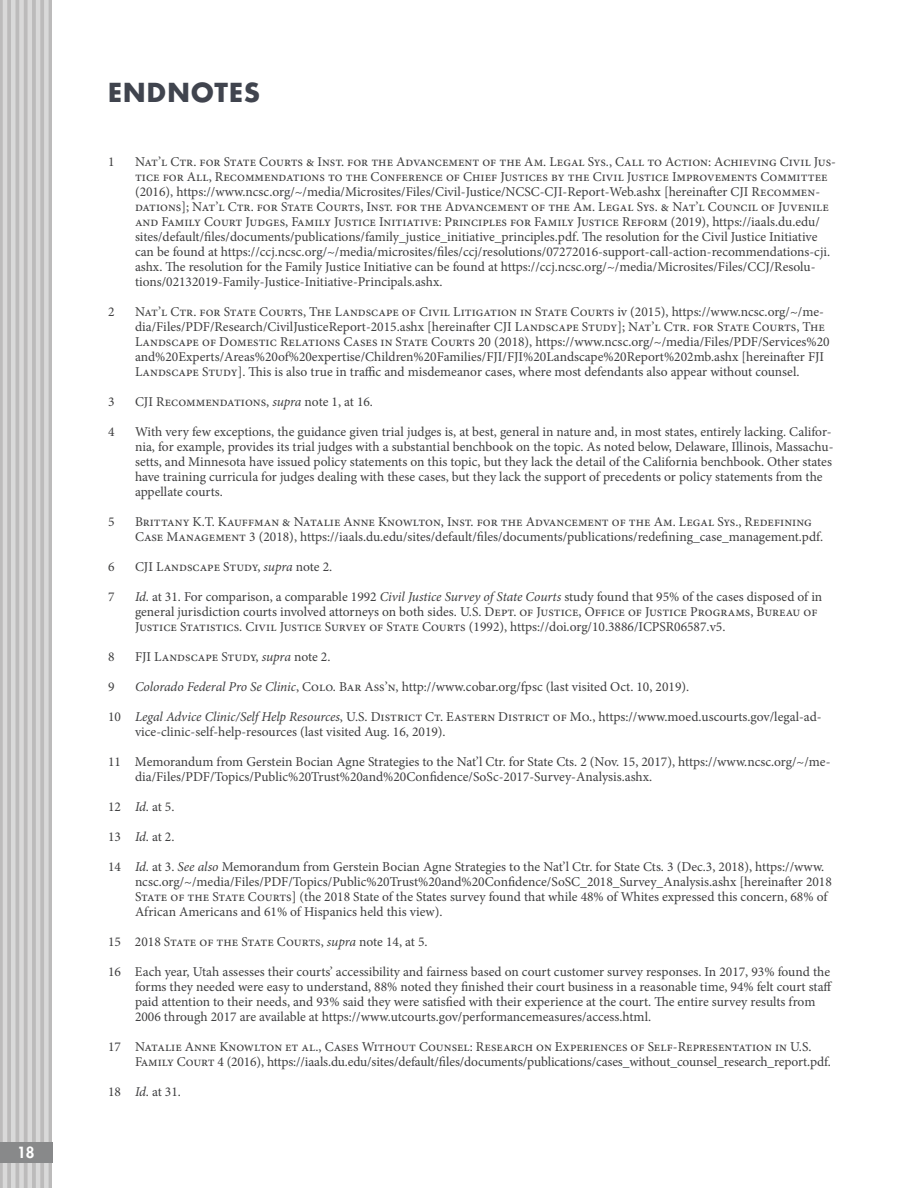
<style>
.page{position:relative;width:918px;height:1188px;background:#fff}
.page>*{position:absolute;margin:0;border:0;box-sizing:border-box;transform-origin:0 0}
.t1{font:700 25.5px "Futura Std";letter-spacing:.045em;color:#40444e}
.t2{font:800 15px "Futura Std";color:#fff}
.End_Notes{font:13.5px/15px "Minion Pro";color:#3e3e3f}
.s1{font-style:italic}
</style>
<div class="page">
<div style="left:0;top:0;width:52px;height:1188px;background:#bcbbbb"></div>
<div style="left:19px;top:0;width:5px;height:1188px;background:#d9d9d9"></div>
<hr style="left:36px;top:0;width:4px;height:1188px;background:#d9d9d9">
<hr style="left:3px;top:0;width:4px;height:1188px;background:#d9d9d9">
<hr style="left:28px;top:0;width:4px;height:1188px;background:#d9d9d9">
<hr style="left:0;top:0;width:1px;height:1188px;background:#fff">
<div style="left:44px;top:0;width:5px;height:1188px;background:#d9d9d9"></div>
<div style="left:11px;top:0;width:5px;height:1188px;background:#d9d9d9"></div>
<div style="left:0;top:1143px;width:52px;height:20px;background:#88898a"></div>
<p class="t2" style="left:17px;top:1143px;width:19px">18</p>
<p class="t1" style="left:108px;top:76px;width:153px">ENDNOTES</p>
<p class="End_Notes" style="left:108px;top:154px;width:8px">1</p>
<p class="End_Notes" style="left:135px;top:154px;width:703px">Nat’l Ctr. for State Courts &amp; Inst. for the Advancement of the Am. Legal Sys., Call to Action: Achieving Civil Jus&shy;tice for All, Recommendations to the Conference of Chief Justices by the Civil Justice Improvements Committee (2016), https://www.ncsc.org/~/media/Microsites/Files/Civil-Justice/NCSC-CJI-Report-Web.ashx [hereinafter CJI Recommen&shy;dations]; Nat’l Ctr. for State Courts, Inst. for the Advancement of the Am. Legal Sys. &amp; Nat’l Council of Juvenile and Family Court Judges, Family Justice Initiative: Principles for Family Justice Reform (2019), https://iaals.du.edu/ sites/default/files/documents/publications/family_justice_initiative_principles.pdf. The resolution for the Civil Justice Initiative can be found at https://ccj.ncsc.org/~/media/microsites/files/ccj/resolutions/07272016-support-call-action-recommendations-cji. ashx. The resolution for the Family Justice Initiative can be found at https://ccj.ncsc.org/~/media/Microsites/Files/CCJ/Resolu&shy;tions/02132019-Family-Justice-Initiative-Principals.ashx.</p>
<p class="End_Notes" style="left:108px;top:304px;width:8px">2</p>
<p class="End_Notes" style="left:135px;top:304px;width:696px">Nat’l Ctr. for State Courts, The Landscape of Civil Litigation in State Courts iv (2015), https://www.ncsc.org/~/me&shy;dia/Files/PDF/Research/CivilJusticeReport-2015.ashx [hereinafter CJI Landscape Study]; Nat’l Ctr. for State Courts, The Landscape of Domestic Relations Cases in State Courts 20 (2018), https://www.ncsc.org/~/media/Files/PDF/Services%20 and%20Experts/Areas%20of%20expertise/Children%20Families/FJI/FJI%20Landscape%20Report%202mb.ashx [hereinafter FJI Landscape Study]. This is also true in traffic and misdemeanor cases, where most defendants also appear without counsel.</p>
<p class="End_Notes" style="left:108px;top:394px;width:8px">3</p>
<p class="End_Notes" style="left:135px;top:394px;width:240px">CJI Recommendations, <span class="s1">supra</span> note 1, at 16.</p>
<p class="End_Notes" style="left:108px;top:424px;width:8px">4</p>
<p class="End_Notes" style="left:135px;top:424px;width:700px">With very few exceptions, the guidance given trial judges is, at best, general in nature and, in most states, entirely lacking. Califor&shy;nia, for example, provides its trial judges with a substantial benchbook on the topic. As noted below, Delaware, Illinois, Massachu&shy;setts, and Minnesota have issued policy statements on this topic, but they lack the detail of the California benchbook. Other states have training curricula for judges dealing with these cases, but they lack the support of precedents or policy statements from the appellate courts.</p>
<p class="End_Notes" style="left:108px;top:514px;width:8px">5</p>
<p class="End_Notes" style="left:135px;top:514px;width:690px">Brittany K.T. Kauffman &amp; Natalie Anne Knowlton, Inst. for the Advancement of the Am. Legal Sys., Redefining<br>Case Management 3 (2018), https://iaals.du.edu/sites/default/files/documents/publications/redefining_case_management.pdf.</p>
<p class="End_Notes" style="left:108px;top:559px;width:8px">6</p>
<p class="End_Notes" style="left:135px;top:559px;width:199px">CJI Landscape Study, <span class="s1">supra</span> note 2.</p>
<p class="End_Notes" style="left:108px;top:589px;width:8px">7</p>
<p class="End_Notes" style="left:135px;top:589px;width:689px"><span class="s1">Id</span>. at 31. For comparison, a comparable 1992 <span class="s1">Civil Justice Survey ofState Courts</span> study found that 95% of the cases disposed of in general jurisdiction courts involved attorneys on both sides. U.S. Dept. of Justice, Office of Justice Programs, Bureau of<br>Justice Statistics. Civil Justice Survey of State Courts (1992), https://doi.org/10.3886/ICPSR06587.v5.</p>
<p class="End_Notes" style="left:108px;top:649px;width:8px">8</p>
<p class="End_Notes" style="left:135px;top:649px;width:197px">FJI Landscape Study, <span class="s1">supra</span> note 2.</p>
<p class="End_Notes" style="left:108px;top:679px;width:8px">9</p>
<p class="End_Notes" style="left:135px;top:679px;width:556px"><span class="s1">Colorado Federal Pro Se Clinic</span>, Colo. Bar Ass’n, http://www.cobar.org/fpsc (last visited Oct. 10, 2019).</p>
<p class="End_Notes" style="left:135px;top:709px;width:688px;text-indent:-27px">10 <span class="s1">Legal Advice Clinic/SelfHelp Resources</span>, U.S. District Ct. Eastern District of Mo., https://www.moed.uscourts.gov/legal-ad&shy;vice-clinic-self-help-resources (last visited Aug. 16, 2019).</p>
<p class="End_Notes" style="left:135px;top:754px;width:697px;text-indent:-27px">11 Memorandum from Gerstein Bocian Agne Strategies to the Nat’l Ctr. for State Cts. 2 (Nov. 15, 2017), https://www.ncsc.org/~/me&shy;dia/Files/PDF/Topics/Public%20Trust%20and%20Confidence/SoSc-2017-Survey-Analysis.ashx.</p>
<p class="End_Notes" style="left:108px;top:799px;width:68px">12 <span class="s1">Id</span>. at 5.</p>
<p class="End_Notes" style="left:108px;top:829px;width:68px">13 <span class="s1">Id</span>. at 2.</p>
<p class="End_Notes" style="left:135px;top:859px;width:698px;text-indent:-27px">14 <span class="s1">Id</span>. at 3. <span class="s1">See also</span> Memorandum from Gerstein Bocian Agne Strategies to the Nat’l Ctr. for State Cts. 3 (Dec.3, 2018), https://www. ncsc.org/~/media/Files/PDF/Topics/Public%20Trust%20and%20Confidence/SoSC_2018_Survey_Analysis.ashx [hereinafter 2018<br>State of the State Courts] (the 2018 State of the States survey found that while 48% of Whites expressed this concern, 68% of African Americans and 61% of Hispanics held this view).</p>
<p class="End_Notes" style="left:108px;top:934px;width:321px">15 2018 State of the State Courts, <span class="s1">supra</span> note 14, at 5.</p>
<p class="End_Notes" style="left:135px;top:964px;width:699px;text-indent:-27px">16 Each year, Utah assesses their courts’ accessibility and fairness based on court customer survey responses. In 2017, 93% found the forms they needed were easy to understand, 88% noted they finished their court business in a reasonable time, 94% felt court staff paid attention to their needs, and 93% said they were satisfied with their experience at the court. The entire survey results from 2006 through 2017 are available at https://www.utcourts.gov/performancemeasures/access.html.</p>
<p class="End_Notes" style="left:135px;top:1039px;width:698px;text-indent:-27px">17 Natalie Anne Knowlton et al., Cases Without Counsel: Research on Experiences of Self-Representation in U.S.<br>Family Court 4 (2016), https://iaals.du.edu/sites/default/files/documents/publications/cases_without_counsel_research_report.pdf.</p>
<p class="End_Notes" style="left:108px;top:1084px;width:74px">18 <span class="s1">Id</span>. at 31.</p>
</div>
